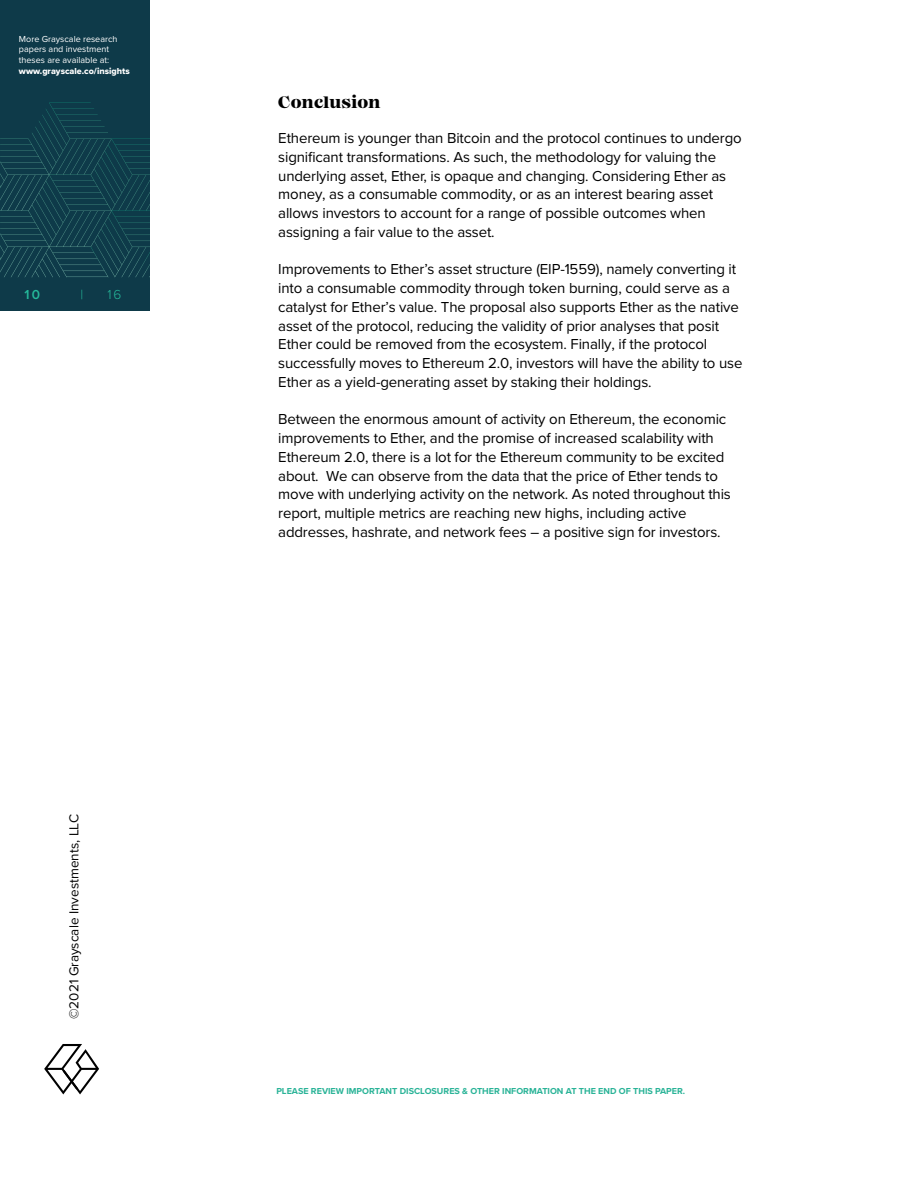
<style>
.page{position:relative;width:918px;height:1188px;background:#fff}
.page>*{position:absolute;margin:0;border:0;box-sizing:border-box;transform-origin:0 0}
.t1{font:800 16.5px "Mackay";letter-spacing:.01em;color:#000}
.t2{font:15px/18.8px "Proxima Nova";letter-spacing:-.01em;color:#000}
.t3{font:13.5px "Proxima Nova";color:#000}
.t4{font:300 13.5px "Proxima Nova";color:#25b99b}
.t5{font:600 13.5px "Proxima Nova";color:#25b99b}
.t6{font:700 9px "Proxima Nova";color:#29b397}
.t7{font:9px/10.8px "Proxima Nova";color:#fff}
.t8{font:9px "Proxima Nova Extrabld";color:#fff}
</style>
<div class="page">
<div style="left:0;top:0;width:150px;height:310px;background:#0e3a49"></div>
<svg style="left:0;top:103px;width:150px;height:174px"></svg>
<svg style="left:44px;top:1044px;width:55px;height:50px"></svg>
<p class="t7" style="left:19px;top:33px;width:100px">More Grayscale research papers and investment theses are available at:</p>
<p class="t8" style="left:19px;top:64px;width:112px">www.grayscale.co/insights</p>
<p class="t5" style="left:25px;top:284px;width:17px">10</p>
<p class="t4" style="left:81px;top:284px;width:4px">|</p>
<p class="t4" style="left:107px;top:284px;width:16px">16</p>
<p class="t3" style="left:64px;top:1019px;width:207px;rotate:-90deg">©2021 Grayscale Investments, LLC</p>
<p class="t1" style="left:278px;top:92px;width:104px">Conclusion</p>
<p class="t2" style="left:278px;top:128px;width:465px">Ethereum is younger than Bitcoin and the protocol continues to undergo significant transformations. As such, the methodology for valuing the underlying asset, Ether, is opaque and changing. Considering Ether as money, as a consumable commodity, or as an interest bearing asset allows investors to account for a range of possible outcomes when assigning a fair value to the asset.</p>
<p class="t2" style="left:278px;top:259px;width:466px">Improvements to Ether’s asset structure (EIP-1559), namely converting it into a consumable commodity through token burning, could serve as a catalyst for Ether’s value. The proposal also supports Ether as the native asset of the protocol, reducing the validity of prior analyses that posit Ether could be removed from the ecosystem. Finally, if the protocol successfully moves to Ethereum 2.0, investors will have the ability to use Ether as a yield-generating asset by staking their holdings.</p>
<p class="t2" style="left:278px;top:409px;width:454px">Between the enormous amount of activity on Ethereum, the economic improvements to Ether, and the promise of increased scalability with Ethereum 2.0, there is a lot for the Ethereum community to be excited about. We can observe from the data that the price of Ether tends to move with underlying activity on the network. As noted throughout this report, multiple metrics are reaching new highs, including active addresses, hashrate, and network fees – a positive sign for investors.</p>
<p class="t6" style="left:276px;top:1084px;width:410px">PLEASE REVIEW IMPORTANT DISCLOSURES &amp; OTHER INFORMATION AT THE END OF THIS PAPER.</p>
</div>
